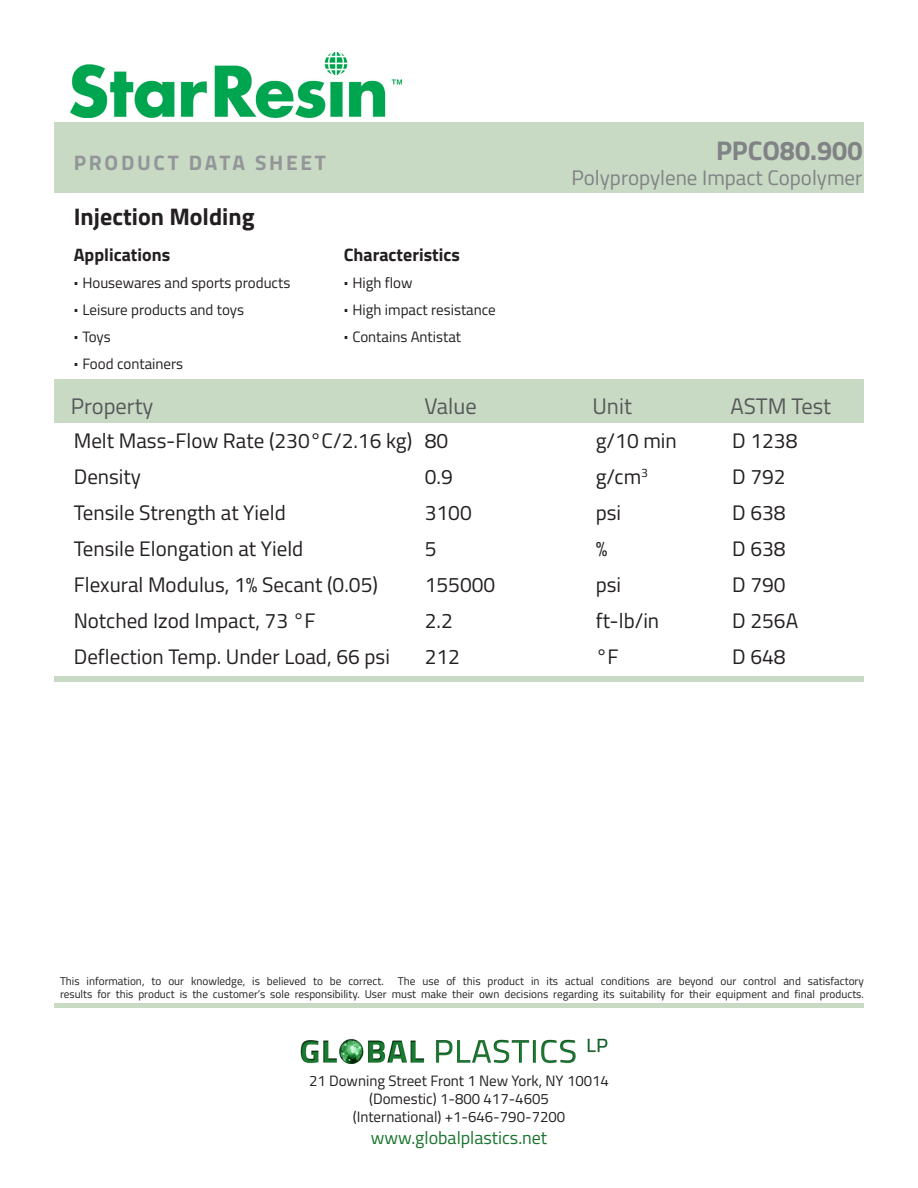
<style>
.page{position:relative;width:918px;height:1188px;background:#fff}
.page>*{position:absolute;margin:0;border:0;box-sizing:border-box;transform-origin:0 0}
.t1{font:700 27px "Titillium Web";color:#808285}
.Disclaimer{font:700 24px "Titillium Web";color:#231f20}
.t2{font:22.5px "Titillium Web";color:#57585a}
.t3{font:21px "Titillium Web";color:#231f20}
.t4{font:21px "Titillium Web";color:#808285}
.t5{font:700 21px "Titillium Web";letter-spacing:.13em;color:#939598}
.Disclaimer-2{font:700 18px "Titillium Web";color:#231f20}
.t6{font:18px "Titillium Web";color:#19732d}
.Disclaimer-3{font:15px "Titillium Web";color:#231f20}
.Disclaimer-4{font:11.25px/13.5px "Titillium Web";color:#231f20}
.s1{font-weight:700;font-size:18px}
</style>
<div class="page">
<div style="left:54px;top:380px;width:810px;height:43px;background:#c8d9c4"></div>
<div style="left:54px;top:122px;width:810px;height:71px;background:#c8d9c4"></div>
<img style="left:70px;top:53px;width:332px;height:64px">
<div style="left:54px;top:676px;width:810px;height:6px;background:#c8d9c4"></div>
<div style="left:54px;top:1003px;width:810px;height:5px;background:#c8d9c4"></div>
<img style="left:300px;top:1038px;width:308px;height:25px">
<p class="t5" style="left:74px;top:147px;width:254px">PRODUCT DATA SHEET</p>
<p class="t1" style="left:716px;top:130px;width:148px">PPCO80.900</p>
<p class="t4" style="left:572px;top:163px;width:292px">Polypropylene Impact Copolymer</p>
<p class="Disclaimer" style="left:74px;top:198px;width:182px">Injection Molding</p>
<p class="Disclaimer-2" style="left:74px;top:241px;width:98px">Applications</p>
<p class="Disclaimer-2" style="left:344px;top:241px;width:118px">Characteristics</p>
<p class="Disclaimer-3" style="left:74px;top:272px;width:218px"><span class="s1">·</span> Housewares and sports products</p>
<p class="Disclaimer-3" style="left:344px;top:272px;width:70px"><span class="s1">·</span> High flow</p>
<p class="Disclaimer-3" style="left:74px;top:299px;width:172px"><span class="s1">·</span> Leisure products and toys</p>
<p class="Disclaimer-3" style="left:344px;top:299px;width:154px"><span class="s1">·</span> High impact resistance</p>
<p class="Disclaimer-3" style="left:74px;top:326px;width:38px"><span class="s1">·</span> Toys</p>
<p class="Disclaimer-3" style="left:344px;top:326px;width:119px"><span class="s1">·</span> Contains Antistat</p>
<p class="Disclaimer-3" style="left:74px;top:353px;width:111px"><span class="s1">·</span> Food containers</p>
<p class="t2" style="left:71px;top:390px;width:84px">Property</p>
<p class="t2" style="left:424px;top:390px;width:54px">Value</p>
<p class="t2" style="left:592px;top:390px;width:41px">Unit</p>
<p class="t2" style="left:730px;top:390px;width:102px">ASTM Test</p>
<p class="t3" style="left:74px;top:426px;width:376px">Melt Mass-Flow Rate (230°C/2.16 kg) 80</p>
<p class="t3" style="left:596px;top:426px;width:83px">g/10 min</p>
<p class="t3" style="left:732px;top:426px;width:67px">D 1238</p>
<p class="t3" style="left:74px;top:462px;width:69px">Density</p>
<p class="t3" style="left:425px;top:462px;width:30px">0.9</p>
<p class="t3" style="left:596px;top:462px;width:54px">g/cm<sup>3</sup></p>
<p class="t3" style="left:732px;top:462px;width:55px">D 792</p>
<p class="t3" style="left:74px;top:498px;width:213px">Tensile Strength at Yield</p>
<p class="t3" style="left:425px;top:498px;width:49px">3100</p>
<p class="t3" style="left:596px;top:498px;width:27px">psi</p>
<p class="t3" style="left:732px;top:498px;width:55px">D 638</p>
<p class="t3" style="left:74px;top:534px;width:231px">Tensile Elongation at Yield</p>
<p class="t3" style="left:425px;top:534px;width:13px">5</p>
<p class="t3" style="left:596px;top:534px;width:13px">%</p>
<p class="t3" style="left:732px;top:534px;width:55px">D 638</p>
<p class="t3" style="left:74px;top:570px;width:306px">Flexural Modulus, 1% Secant (0.05)</p>
<p class="t3" style="left:425px;top:570px;width:72px">155000</p>
<p class="t3" style="left:596px;top:570px;width:27px">psi</p>
<p class="t3" style="left:732px;top:570px;width:55px">D 790</p>
<p class="t3" style="left:74px;top:606px;width:243px">Notched Izod Impact, 73 °F</p>
<p class="t3" style="left:425px;top:606px;width:30px">2.2</p>
<p class="t3" style="left:596px;top:606px;width:65px">ft-lb/in</p>
<p class="t3" style="left:732px;top:606px;width:67px">D 256A</p>
<p class="t3" style="left:74px;top:642px;width:318px">Deflection Temp. Under Load, 66 psi</p>
<p class="t3" style="left:425px;top:642px;width:37px">212</p>
<p class="t3" style="left:596px;top:642px;width:24px">°F</p>
<p class="t3" style="left:732px;top:642px;width:55px">D 648</p>
<p class="Disclaimer-4" style="left:60px;top:974px;width:805px">This information, to our knowledge, is believed to be correct. The use of this product in its actual conditions are beyond our control and satisfactory results for this product is the customer’s sole responsibility. User must make their own decisions regarding its suitability for their equipment and final products.</p>
<p class="Disclaimer-3" style="left:309px;top:1070px;width:301px">21 Downing Street Front 1 New York, NY 10014</p>
<p class="Disclaimer-3" style="left:369px;top:1088px;width:181px">(Domestic) 1-800 417-4605</p>
<p class="Disclaimer-3" style="left:353px;top:1106px;width:214px">(International) +1-646-790-7200</p>
<p class="t6" style="left:371px;top:1125px;width:178px">www.globalplastics.net</p>
</div>
